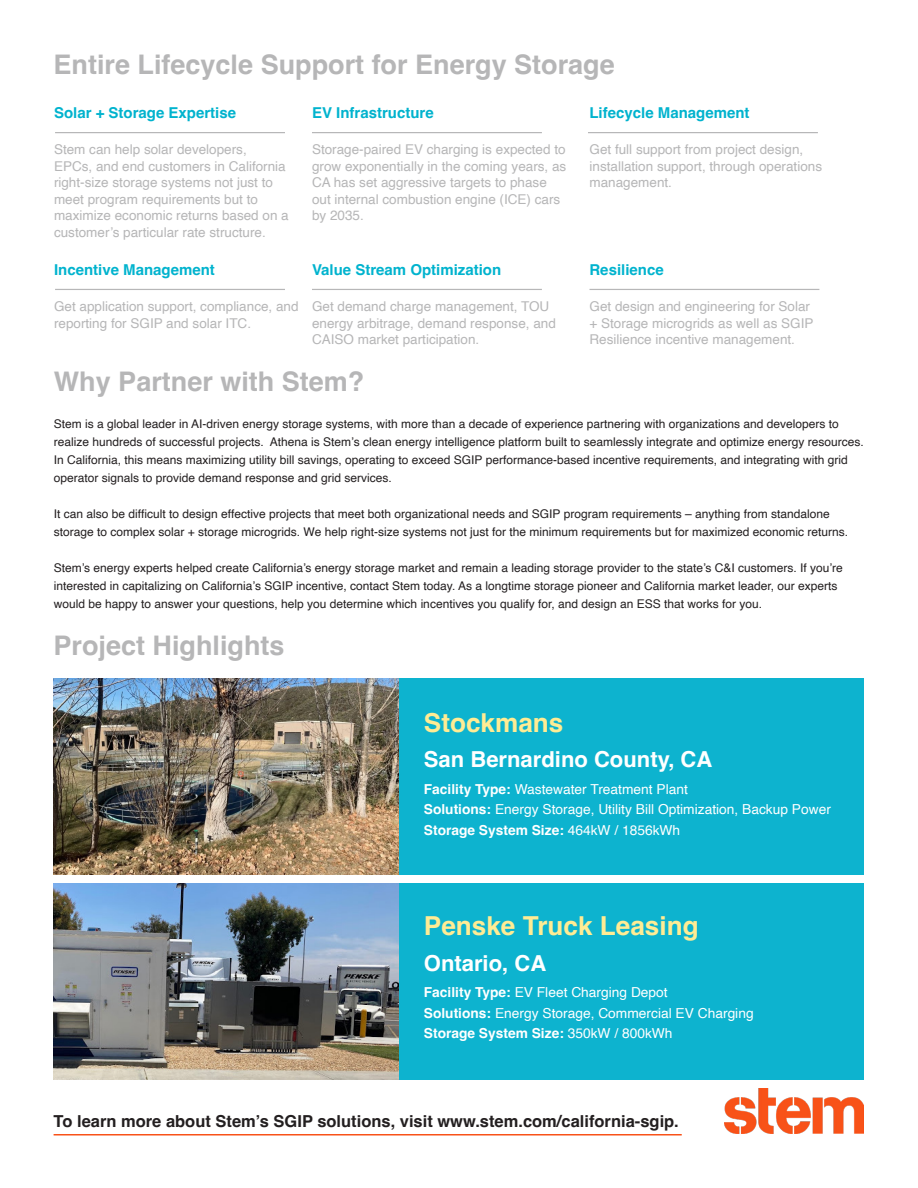
<style>
.page{position:relative;width:918px;height:1188px;background:#fff}
.page>*{position:absolute;margin:0;border:0;box-sizing:border-box;transform-origin:0 0}
.t1{font:700 27px "Helvetica";color:#b6b6b7}
.t2{font:700 26.1px "Helvetica";color:#ffec94}
.t3{font:700 22.05px "Helvetica";color:#fff}
.t4{font:700 16.5px "Helvetica";color:#231f20}
.t5{font:700 15px "Helvetica";color:#00b3ce}
.t6{font:13.8px "Helvetica";color:#fff}
.t7{font:700 13.8px "Helvetica";color:#fff}
.t8{font:13.5px/16.5px "Helvetica";color:#b6b6b7}
.t9{font:12px/18px "Helvetica";color:#231f20}
.s1{font-weight:700}
.s2{font-weight:400}
</style>
<div class="page">
<img style="left:724px;top:1089px;width:140px;height:45px">
<hr style="left:55px;top:132px;width:230px;height:1px;background:#b7b7b8">
<hr style="left:312px;top:132px;width:230px;height:1px;background:#b7b7b8">
<hr style="left:588px;top:132px;width:230px;height:1px;background:#b7b7b8">
<hr style="left:589px;top:289px;width:230px;height:1px;background:#b7b7b8">
<hr style="left:312px;top:289px;width:230px;height:1px;background:#b7b7b8">
<hr style="left:55px;top:289px;width:230px;height:1px;background:#b7b7b8">
<div style="left:399px;top:679px;width:465px;height:196px;background:#0db3cf"></div>
<img style="left:54px;top:679px;width:345px;height:196px">
<div style="left:399px;top:884px;width:465px;height:196px;background:#0db3cf"></div>
<img style="left:54px;top:884px;width:345px;height:196px">
<hr style="left:54px;top:1134px;width:628px;height:2px;background:#f85219">
<p class="t1" style="left:54px;top:48px;width:563px">Entire Lifecycle Support for Energy Storage</p>
<p class="t5" style="left:54px;top:104px;width:184px">Solar + Storage Expertise</p>
<p class="t8" style="left:54px;top:142px;width:236px">Stem can help solar developers,<br>EPCs, and end customers in California right-size storage systems not just to meet program requirements but to maximize economic returns based on a customer’s particular rate structure.</p>
<p class="t5" style="left:54px;top:261px;width:162px">Incentive Management</p>
<p class="t8" style="left:54px;top:298px;width:246px">Get application support, compliance, and reporting for SGIP and solar ITC.</p>
<p class="t5" style="left:312px;top:104px;width:123px">EV Infrastructure</p>
<p class="t8" style="left:312px;top:142px;width:256px">Storage-paired EV charging is expected to grow exponentially in the coming years, as CA has set aggressive targets to phase out internal combustion engine (ICE) cars by 2035.</p>
<p class="t5" style="left:312px;top:261px;width:191px">Value Stream Optimization</p>
<p class="t8" style="left:312px;top:298px;width:245px">Get demand charge management, TOU energy arbitrage, demand response, and<br>CAISO market participation.</p>
<p class="t5" style="left:590px;top:104px;width:162px">Lifecycle Management</p>
<p class="t8" style="left:590px;top:142px;width:234px">Get full support from project design, installation support, through operations management.</p>
<p class="t5" style="left:590px;top:261px;width:76px">Resilience</p>
<p class="t8" style="left:590px;top:298px;width:225px">Get design and engineering for Solar + Storage microgrids as well as SGIP<br>Resilience incentive management.</p>
<p class="t1" style="left:54px;top:365px;width:312px">Why Partner with Stem?</p>
<p class="t9" style="left:54px;top:415px;width:812px">Stem is a global leader in AI-driven energy storage systems, with more than a decade of experience partnering with organizations and developers to realize hundreds of successful projects. Athena is Stem’s clean energy intelligence platform built to seamlessly integrate and optimize energy resources.<br>In California, this means maximizing utility bill savings, operating to exceed SGIP performance-based incentive requirements, and integrating with grid operator signals to provide demand response and grid services.</p>
<p class="t9" style="left:54px;top:505px;width:796px">It can also be difficult to design effective projects that meet both organizational needs and SGIP program requirements – anything from standalone storage to complex solar + storage microgrids. We help right-size systems not just for the minimum requirements but for maximized economic returns.</p>
<p class="t9" style="left:54px;top:559px;width:791px">Stem’s energy experts helped create California’s energy storage market and remain a leading storage provider to the state’s C&amp;I customers. If you’re interested in capitalizing on California’s SGIP incentive, contact Stem today. As a longtime storage pioneer and California market leader, our experts would be happy to answer your questions, help you determine which incentives you qualify for, and design an ESS that works for you.</p>
<p class="t1" style="left:54px;top:629px;width:233px">Project Highlights</p>
<p class="t2" style="left:424px;top:707px;width:141px">Stockmans</p>
<p class="t3" style="left:424px;top:746px;width:290px">San Bernardino County, CA</p>
<p class="t6" style="left:424px;top:778px;width:266px"><span class="s1">Facility Type:</span> Wastewater Treatment Plant</p>
<p class="t6" style="left:424px;top:799px;width:409px"><span class="s1">Solutions:</span> Energy Storage, Utility Bill Optimization, Backup Power</p>
<p class="t7" style="left:424px;top:822px;width:258px">Storage System Size: <span class="s2">464kW / 1856kWh</span></p>
<p class="t2" style="left:424px;top:910px;width:276px">Penske Truck Leasing</p>
<p class="t3" style="left:424px;top:950px;width:124px">Ontario, CA</p>
<p class="t6" style="left:424px;top:982px;width:245px"><span class="s1">Facility Type:</span> EV Fleet Charging Depot</p>
<p class="t6" style="left:424px;top:1002px;width:331px"><span class="s1">Solutions:</span> Energy Storage, Commercial EV Charging</p>
<p class="t7" style="left:424px;top:1025px;width:250px">Storage System Size: <span class="s2">350kW / 800kWh</span></p>
<p class="t4" style="left:54px;top:1111px;width:627px">To learn more about Stem’s SGIP solutions, visit www.stem.com/california-sgip.</p>
</div>
